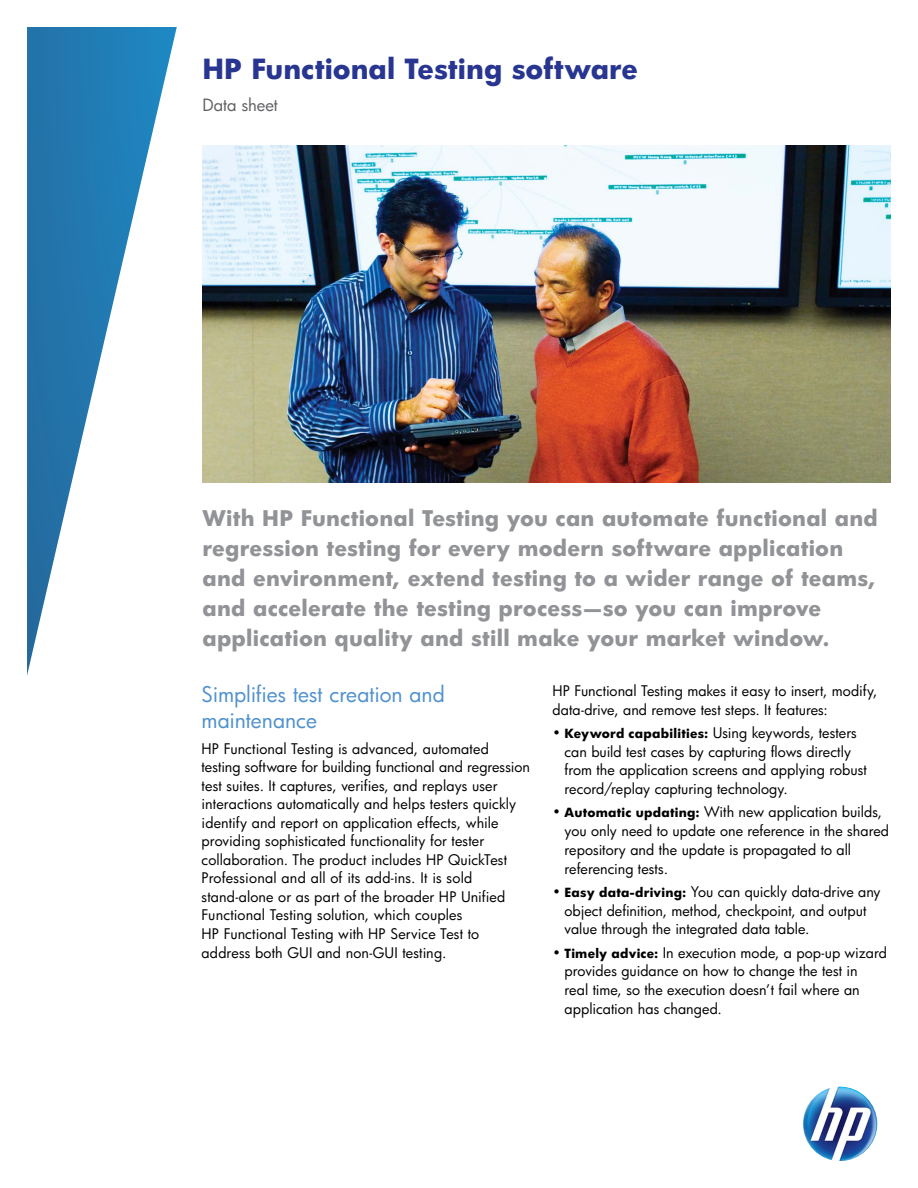
<style>
.page{position:relative;width:918px;height:1188px;background:#fff}
.page>*{position:absolute;margin:0;border:0;box-sizing:border-box;transform-origin:0 0}
.t1{font:700 27px "HP Futura";color:#283691}
.t2{font:700 21px/30px "HP Futura";letter-spacing:.01em;color:#919396}
.t3{font:21px/25.5px "HP Futura";letter-spacing:-.005em;color:#5091cd}
.t4{font:16.5px "HP Futura";color:#5f6062}
.t5{font:14.25px/18.8px "HP Futura";letter-spacing:.005em;color:#000}
.s1{font-weight:700;font-size:12.3px}
</style>
<div class="page">
<img style="left:803px;top:1087px;width:74px;height:74px;border-radius:37px">
<img style="left:202px;top:146px;width:689px;height:337px">
<svg style="left:27px;top:27px;width:150px;height:649px"></svg>
<h1 class="t1" style="left:202px;top:50px;width:437px">HP Functional Testing software</h1>
<p class="t4" style="left:202px;top:94px;width:77px">Data sheet</p>
<p class="t2" style="left:202px;top:502px;width:677px">With HP Functional Testing you can automate functional and regression testing for every modern software application and environment, extend testing to a wider range of teams, and accelerate the testing process—so you can improve application quality and still make your market window.</p>
<h2 class="t3" style="left:202px;top:681px;width:245px">Simplifies test creation and maintenance</h2>
<p class="t5" style="left:202px;top:739px;width:330px">HP Functional Testing is advanced, automated testing software for building functional and regression test suites. It captures, verifies, and replays user interactions automatically and helps testers quickly identify and report on application effects, while providing sophisticated functionality for tester collaboration. The product includes HP QuickTest Professional and all of its add-ins. It is sold stand-alone or as part of the broader HP Unified Functional Testing solution, which couples<br>HP Functional Testing with HP Service Test to address both GUI and non-GUI testing.</p>
<p class="t5" style="left:553px;top:681px;width:326px">HP Functional Testing makes it easy to insert, modify, data-drive, and remove test steps. It features:</p>
<p class="t5" style="left:565px;top:723px;width:304px;text-indent:-12px">• <span class="s1">Keyword capabilities:</span> Using keywords, testers can build test cases by capturing flows directly from the application screens and applying robust record/replay capturing technology.</p>
<p class="t5" style="left:565px;top:802px;width:326px;text-indent:-12px">• <span class="s1">Automatic updating:</span> With new application builds, you only need to update one reference in the shared repository and the update is propagated to all referencing tests.</p>
<p class="t5" style="left:565px;top:882px;width:318px;text-indent:-12px">• <span class="s1">Easy data-driving:</span> You can quickly data-drive any object definition, method, checkpoint, and output value through the integrated data table.</p>
<p class="t5" style="left:565px;top:943px;width:324px;text-indent:-12px">• <span class="s1">Timely advice:</span> In execution mode, a pop-up wizard provides guidance on how to change the test in<br>real time, so the execution doesn’t fail where an application has changed.</p>
</div>
